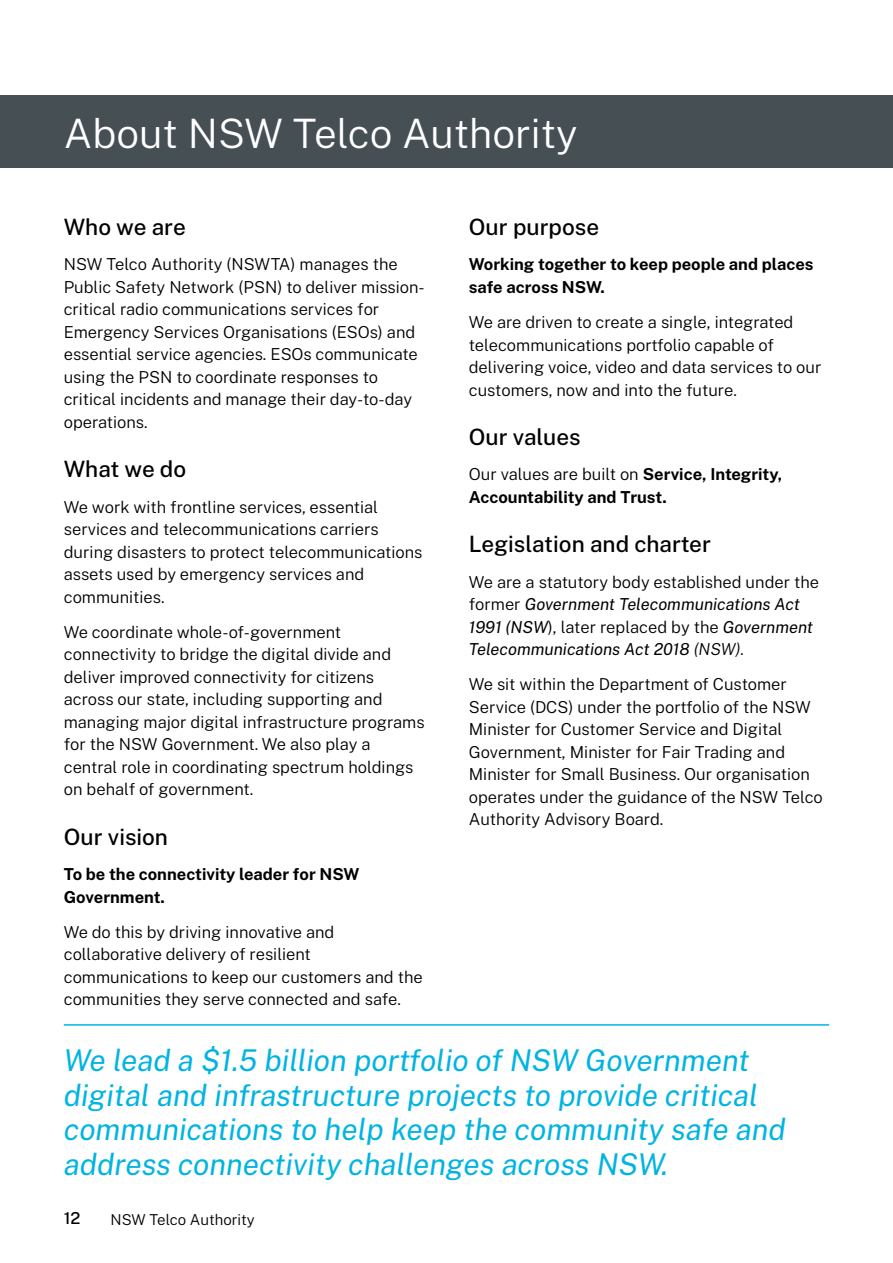
<style>
.page{position:relative;width:893px;height:1263px;background:#fff}
.page>*{position:absolute;margin:0;border:0;box-sizing:border-box;transform-origin:0 0}
.H0_-_Major_header_in{font:300 40.5px "Public Sans";color:#fff}
.Pull_out{font:italic 30px/34.5px "Public Sans";color:#00b4e2}
.H2_-_Subhead{font:500 22.5px "Public Sans";color:#000}
.Body_Text{font:300 16.5px/22.5px "Public Sans";color:#000}
.Body_Text-2{font:700 16.5px/22.5px "Public Sans";color:#000}
.Body_Text-3{font:italic 16.5px/22.5px "Public Sans";color:#000}
.t1{font:500 16.5px "Public Sans";color:#000}
.t2{font:300 15px "Public Sans";color:#000}
.s1{font-weight:300}
.s2{font-weight:300;font-style:normal}
</style>
<div class="page">
<div style="left:0;top:96px;width:893px;height:72px;background:#454f54"></div>
<hr style="left:64px;top:1024px;width:765px;height:2px;background:#00b4e2">
<p class="H0_-_Major_header_in" style="left:64px;top:104px;width:515px">About NSW Telco Authority</p>
<h2 class="H2_-_Subhead" style="left:64px;top:210px;width:124px">Who we are</h2>
<p class="Body_Text" style="left:64px;top:252px;width:362px">NSW Telco Authority (NSWTA) manages the Public Safety Network (PSN) to deliver mission&shy;critical radio communications services for Emergency Services Organisations (ESOs) and essential service agencies. ESOs communicate using the PSN to coordinate responses to critical incidents and manage their day-to-day operations.</p>
<h2 class="H2_-_Subhead" style="left:64px;top:452px;width:124px">What we do</h2>
<p class="Body_Text" style="left:64px;top:494px;width:360px">We work with frontline services, essential services and telecommunications carriers during disasters to protect telecommunications assets used by emergency services and communities.</p>
<p class="Body_Text" style="left:64px;top:620px;width:362px">We coordinate whole-of-government connectivity to bridge the digital divide and deliver improved connectivity for citizens across our state, including supporting and managing major digital infrastructure programs for the NSW Government. We also play a central role in coordinating spectrum holdings on behalf of government.</p>
<h2 class="H2_-_Subhead" style="left:64px;top:820px;width:106px">Our vision</h2>
<p class="Body_Text-2" style="left:64px;top:862px;width:297px">To be the connectivity leader for NSW<br>Government.</p>
<p class="Body_Text" style="left:64px;top:920px;width:360px">We do this by driving innovative and collaborative delivery of resilient communications to keep our customers and the communities they serve connected and safe.</p>
<h2 class="H2_-_Subhead" style="left:469px;top:210px;width:132px">Our purpose</h2>
<p class="Body_Text-2" style="left:469px;top:252px;width:346px">Working together to keep people and places safe across NSW.</p>
<p class="Body_Text" style="left:469px;top:310px;width:354px">We are driven to create a single, integrated telecommunications portfolio capable of delivering voice, video and data services to our customers, now and into the future.</p>
<h2 class="H2_-_Subhead" style="left:469px;top:420px;width:113px">Our values</h2>
<p class="Body_Text-2" style="left:469px;top:462px;width:315px"><span class="s1">Our values are built on</span> Service, Integrity,<br>Accountability and Trust.</p>
<h2 class="H2_-_Subhead" style="left:469px;top:527px;width:244px">Legislation and charter</h2>
<p class="Body_Text-3" style="left:469px;top:570px;width:352px"><span class="s2">We are a statutory body established under the former</span> Government Telecommunications Act 1991 (NSW<span class="s2">), later replaced by the</span> Government Telecommunications Act 2018 <span class="s1">(NSW).</span></p>
<p class="Body_Text" style="left:469px;top:672px;width:356px">We sit within the Department of Customer Service (DCS) under the portfolio of the NSW Minister for Customer Service and Digital Government, Minister for Fair Trading and Minister for Small Business. Our organisation operates under the guidance of the NSW Telco Authority Advisory Board.</p>
<p class="Pull_out" style="left:64px;top:1042px;width:724px">We lead a $1.5 billion portfolio of NSW Government digital and infrastructure projects to provide critical communications to help keep the community safe and address connectivity challenges across NSW.</p>
<p class="t1" style="left:64px;top:1206px;width:18px">12</p>
<p class="t2" style="left:111px;top:1209px;width:146px">NSW Telco Authority</p>
</div>
